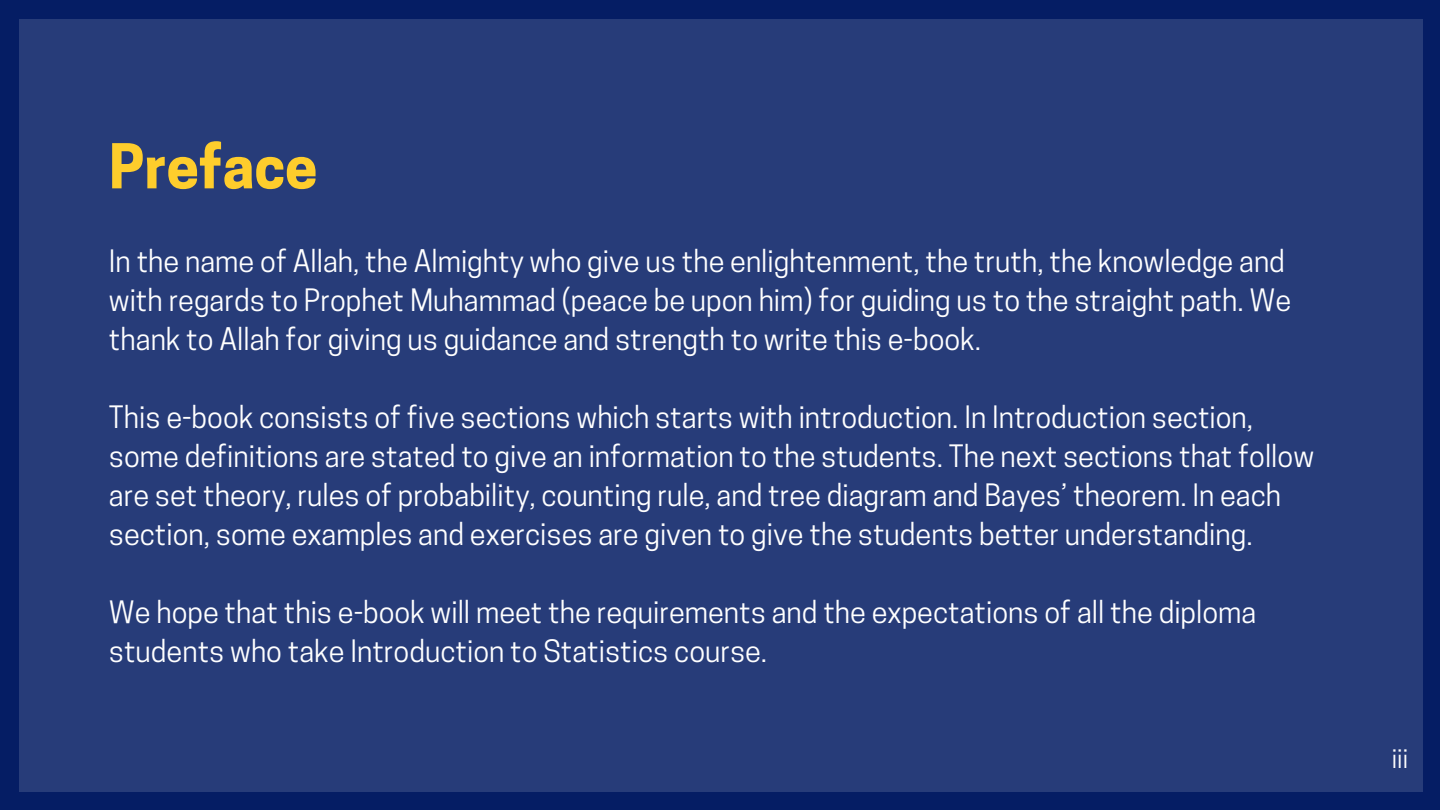
<style>
.page{position:relative;width:1440px;height:810px;background:#051d64}
.page>*{position:absolute;margin:0;border:0;box-sizing:border-box;transform-origin:0 0}
.t1{font:700 58px "Cooper Hewitt";color:#fecd2c}
.t2{font:29px/39px "Cooper Hewitt";color:#fff}
.t3{font:25px "Cooper Hewitt";color:#fff}
</style>
<div class="page">
<div style="left:19px;top:19px;width:1404px;height:773px;background:#273c79"></div>
<h2 class="t1" style="left:109px;top:145px;width:210px">Preface</h2>
<h1 class="t2" style="left:109px;top:245px;width:1184px">In the name of Allah, the Almighty who give us the enlightenment, the truth, the knowledge and with regards to Prophet Muhammad (peace be upon him) for guiding us to the straight path. We thank to Allah for giving us guidance and strength to write this e-book.</h1>
<h2 class="t2" style="left:109px;top:401px;width:1207px">This e-book consists of five sections which starts with introduction. In Introduction section, some definitions are stated to give an information to the students. The next sections that follow are set theory, rules of probability, counting rule, and tree diagram and Bayes’ theorem. In each section, some examples and exercises are given to give the students better understanding.</h2>
<h2 class="t2" style="left:109px;top:596px;width:1149px">We hope that this e-book will meet the requirements and the expectations of all the diploma students who take Introduction to Statistics course.</h2>
<p class="t3" style="left:1392px;top:750px;width:18px">iii</p>
</div>
